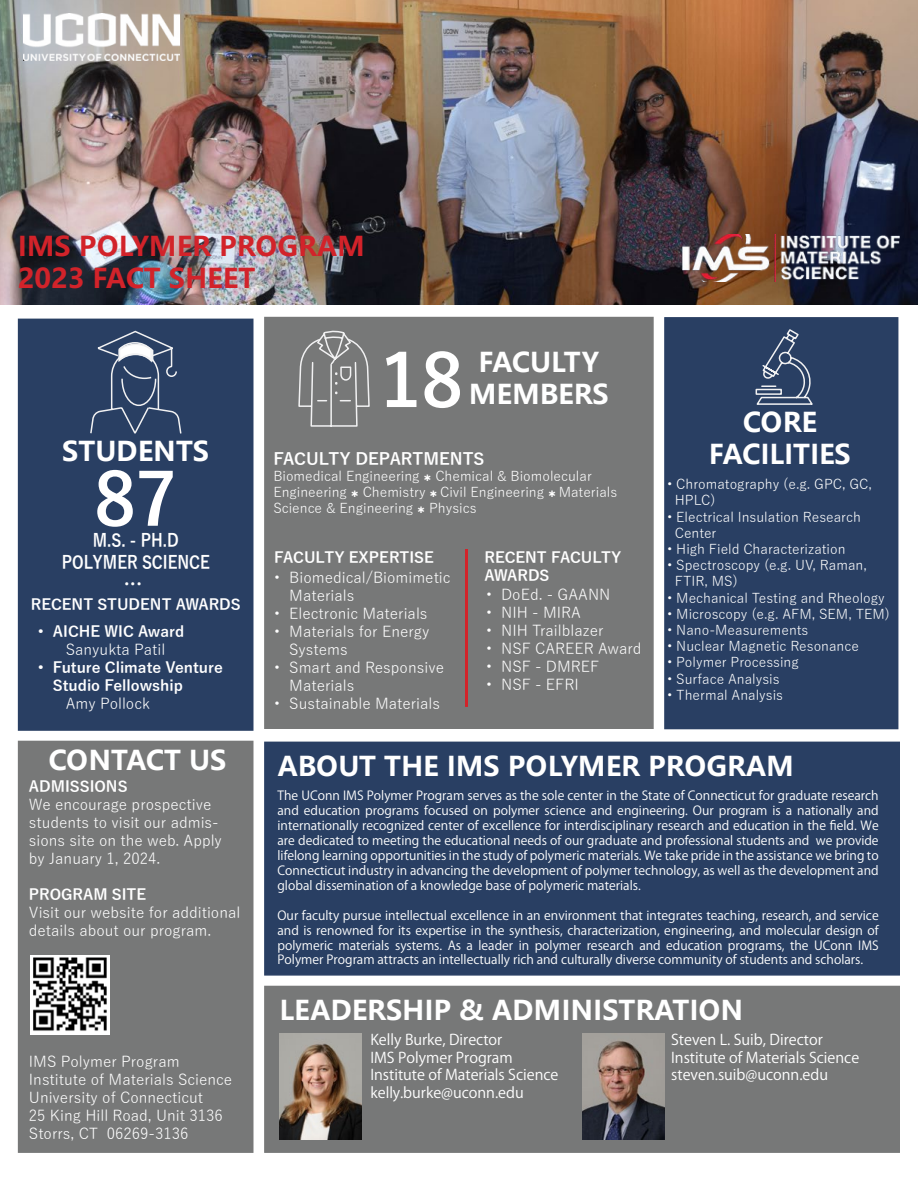
<style>
.page{position:relative;width:918px;height:1188px;background:#fff}
.page>*{position:absolute;margin:0;border:0;box-sizing:border-box;transform-origin:0 0}
.t1{font:700 72px "Yu Gothic";color:#fff}
.t2{font:700 27px/32.4px "Microsoft Ya Hei UI";color:#fff;text-align:center}
.t3{font:700 27px/32.4px "Microsoft Ya Hei UI";color:#d2232a}
.t4{font:27px "Minion Pro";color:#fff}
.t5{font:700 18px/21.6px "Yu Gothic";color:#fff;text-align:center;scale:.84 1}
.t6{font:700 16.5px "Yu Gothic";color:#fff}
.t7{font:15px/18px "Yu Gothic";color:#fff}
.t8{font:700 15px/18px "Yu Gothic";color:#fff}
.t9{font:14.7px/17.7px "Koz Go Pro";color:#fff}
.t10{font:13.5px/16.2px "Yu Gothic";color:#fff}
.t11{font:12.45px/15px "Koz Go Pro";color:#fff;text-align:justify}
</style>
<div class="page">
<img style="left:0;top:0;width:918px;height:304px">
<img style="left:682px;top:234px;width:218px;height:47px">
<img style="left:23px;top:14px;width:157px;height:47px">
<div style="left:18px;top:741px;width:236px;height:412px;background:#777878;border:2px solid #777878"></div>
<div style="left:264px;top:742px;width:636px;height:234px;background:#293f63;border:2px solid #293f63"></div>
<div style="left:264px;top:986px;width:636px;height:167px;background:#777878;border:2px solid #777878"></div>
<div style="left:18px;top:319px;width:236px;height:412px;background:#293f63;border:2px solid #293f63"></div>
<svg style="left:90px;top:330px;width:92px;height:104px"></svg>
<div style="left:264px;top:317px;width:390px;height:412px;background:#777878;border:2px solid #777878"></div>
<svg style="left:298px;top:285px;width:73px;height:142px"></svg>
<hr style="left:465px;top:549px;width:3px;height:158px;background:#d2232a">
<div style="left:664px;top:317px;width:234px;height:412px;background:#293f63;border:2px solid #293f63"></div>
<svg style="left:755px;top:329px;width:58px;height:76px"></svg>
<img style="left:582px;top:1033px;width:83px;height:107px">
<img style="left:279px;top:1033px;width:83px;height:107px">
<img style="left:31px;top:955px;width:78px;height:80px">
<h2 class="t3" style="left:18px;top:229px;width:349px">IMS POLYMER PROGRAM<br>2023 FACT SHEET</h2>
<h1 class="t1" style="left:380px;top:340px;width:84px">18</h1>
<h2 class="t2" style="left:479px;top:345px;width:122px">FACULTY</h2>
<h2 class="t2" style="left:469px;top:377px;width:141px">MEMBERS</h2>
<h2 class="t2" style="left:62px;top:434px;width:148px">STUDENTS</h2>
<h1 class="t1" style="left:94px;top:459px;width:84px">87</h1>
<h3 class="t5" style="left:62px;top:530px;width:178px">M.S. - PH.D<br>POLYMER SCIENCE</h3>
<p class="t8" style="left:31px;top:596px;width:211px">RECENT STUDENT AWARDS</p>
<p class="t8" style="left:38px;top:623px;width:148px">• AICHE WIC Award</p>
<p class="t7" style="left:66px;top:638px;width:101px">Sanyukta Patil</p>
<p class="t8" style="left:53px;top:659px;width:171px;text-indent:-15px">• Future Climate Venture<br>Studio Fellowship</p>
<p class="t7" style="left:66px;top:692px;width:86px">Amy Pollock</p>
<h2 class="t4" style="left:124px;top:558px;width:20px">...</h2>
<h3 class="t6" style="left:273px;top:449px;width:212px">FACULTY DEPARTMENTS</h3>
<p class="t10" style="left:273px;top:466px;width:345px">Biomedical Engineering Chemical &amp; Biomolecular<br>Engineering Chemistry Civil Engineering Materials<br>Science &amp; Engineering Physics</p>
<p class="t8" style="left:485px;top:548px;width:138px">RECENT FACULTY<br>AWARDS</p>
<p class="t7" style="left:486px;top:583px;width:126px">• DoEd. - GAANN</p>
<p class="t7" style="left:486px;top:601px;width:96px">• NIH - MIRA</p>
<p class="t7" style="left:486px;top:619px;width:119px">• NIH Trailblazer</p>
<p class="t7" style="left:486px;top:637px;width:157px">• NSF CAREER Award</p>
<p class="t7" style="left:486px;top:655px;width:115px">• NSF - DMREF</p>
<p class="t7" style="left:486px;top:673px;width:94px">• NSF - EFRI</p>
<p class="t8" style="left:274px;top:548px;width:161px">FACULTY EXPERTISE</p>
<p class="t7" style="left:289px;top:566px;width:163px;text-indent:-15px">• Biomedical/Biomimetic<br>Materials</p>
<p class="t7" style="left:274px;top:602px;width:155px">• Electronic Materials</p>
<p class="t7" style="left:289px;top:620px;width:142px;text-indent:-15px">• Materials for Energy<br>Systems</p>
<p class="t7" style="left:289px;top:656px;width:156px;text-indent:-15px">• Smart and Responsive<br>Materials</p>
<p class="t7" style="left:274px;top:692px;width:167px">• Sustainable Materials</p>
<h2 class="t2" style="left:709px;top:405px;width:143px">CORE<br>FACILITIES</h2>
<p class="t10" style="left:675px;top:474px;width:199px;text-indent:-8px">• Chromatography (e.g. GPC, GC,<br>HPLC)</p>
<p class="t10" style="left:675px;top:507px;width:188px;text-indent:-8px">• Electrical Insulation Research<br>Center</p>
<p class="t10" style="left:667px;top:539px;width:180px">• High Field Characterization</p>
<p class="t10" style="left:675px;top:555px;width:194px;text-indent:-8px">• Spectroscopy (e.g. UV, Raman,<br>FTIR, MS)</p>
<p class="t10" style="left:667px;top:588px;width:219px">• Mechanical Testing and Rheology</p>
<p class="t10" style="left:667px;top:604px;width:225px">• Microscopy (e.g. AFM, SEM, TEM)</p>
<p class="t10" style="left:667px;top:620px;width:143px">• Nano-Measurements</p>
<p class="t10" style="left:667px;top:636px;width:193px">• Nuclear Magnetic Resonance</p>
<p class="t10" style="left:667px;top:653px;width:133px">• Polymer Processing</p>
<p class="t10" style="left:667px;top:669px;width:114px">• Surface Analysis</p>
<p class="t10" style="left:667px;top:685px;width:118px">• Thermal Analysis</p>
<h2 class="t2" style="left:48px;top:743px;width:179px">CONTACT US</h2>
<p class="t8" style="left:29px;top:778px;width:100px">ADMISSIONS</p>
<p class="t7" style="left:29px;top:794px;width:195px">We encourage prospective students to visit our admis&shy;sions site on the web. Apply by January 1, 2024.</p>
<p class="t8" style="left:29px;top:886px;width:119px">PROGRAM SITE</p>
<p class="t7" style="left:29px;top:902px;width:213px">Visit our website for additional details about our program.</p>
<p class="t7" style="left:29px;top:1050px;width:205px">IMS Polymer Program<br>Institute of Materials Science<br>University of Connecticut<br>25 King Hill Road, Unit 3136<br>Storrs, CT 06269-3136</p>
<h2 class="t2" style="left:278px;top:749px;width:518px">ABOUT THE IMS POLYMER PROGRAM</h2>
<p class="t11" style="left:278px;top:788px;width:603px">The UConn IMS Polymer Program serves as the sole center in the State of Connecticut for graduate research and education programs focused on polymer science and engineering. Our program is a nationally and internationally recognized center of excellence for interdisciplinary research and education in the field. We are dedicated to meeting the educational needs of our graduate and professional students and we provide lifelong learning opportunities in the study of polymeric materials. We take pride in the assistance we bring to Connecticut industry in advancing the development of polymer technology, as well as the development and global dissemination of a knowledge base of polymeric materials.</p>
<p class="t11" style="left:278px;top:908px;width:603px">Our faculty pursue intellectual excellence in an environment that integrates teaching, research, and service and is renowned for its expertise in the synthesis, characterization, engineering, and molecular design of polymeric materials systems. As a leader in polymer research and education programs, the UConn IMS Polymer Program attracts an intellectually rich and culturally diverse community of students and scholars.</p>
<h2 class="t2" style="left:279px;top:993px;width:466px">LEADERSHIP &amp; ADMINISTRATION</h2>
<p class="t9" style="left:370px;top:1031px;width:190px">Kelly Burke, Director<br>IMS Polymer Program<br>Institute of Materials Science kelly.burke@uconn.edu</p>
<p class="t9" style="left:671px;top:1031px;width:190px">Steven L. Suib, Director<br>Institute of Materials Science steven.suib@uconn.edu</p>
</div>
